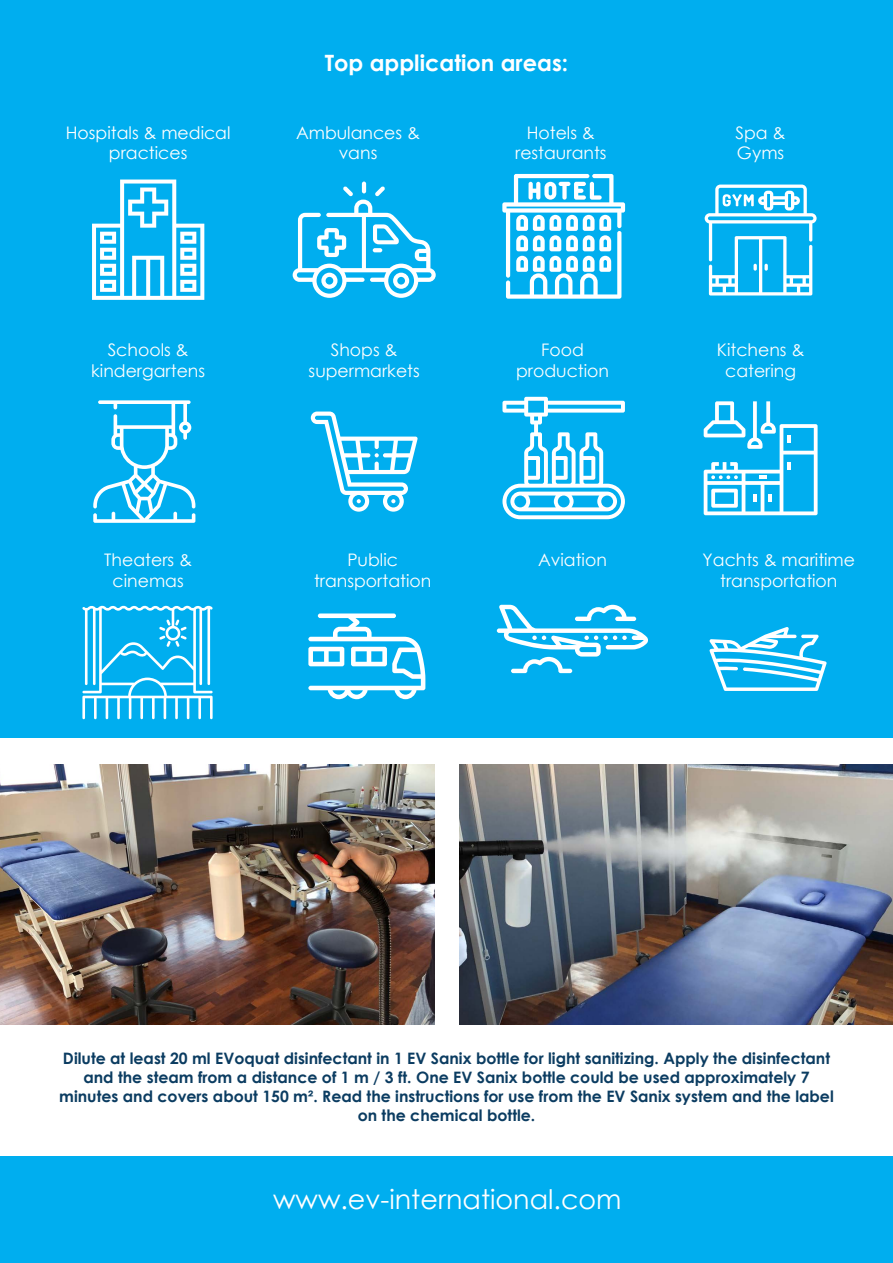
<style>
.page{position:relative;width:893px;height:1263px;background:#fff}
.page>*{position:absolute;margin:0;border:0;box-sizing:border-box;transform-origin:0 0}
.t1{font:27px "Century Gothic";color:#fff}
.t2{font:700 22.5px "Century Gothic";color:#fff}
.t3{font:17.25px/20.7px "Century Gothic";color:#fff;text-align:center}
.t4{font:700 15.75px/18.9px "Century Gothic";color:#0b3c61;text-align:center}
</style>
<div class="page">
<div style="left:0;top:0;width:893px;height:738px;background:#00aeef"></div>
<hr style="left:362px;top:182px;width:4px;height:11px;background:#fff;border-radius:2px">
<svg style="left:293px;top:186px;width:143px;height:112px"></svg>
<svg style="left:502px;top:397px;width:123px;height:122px"></svg>
<svg style="left:93px;top:400px;width:102px;height:123px"></svg>
<svg style="left:92px;top:180px;width:112px;height:120px"></svg>
<svg style="left:502px;top:174px;width:123px;height:125px"></svg>
<svg style="left:705px;top:185px;width:112px;height:110px"></svg>
<svg style="left:704px;top:401px;width:114px;height:114px"></svg>
<svg style="left:311px;top:411px;width:107px;height:101px"></svg>
<svg style="left:82px;top:606px;width:131px;height:113px"></svg>
<svg style="left:308px;top:613px;width:117px;height:86px"></svg>
<svg style="left:497px;top:605px;width:151px;height:68px"></svg>
<svg style="left:710px;top:627px;width:116px;height:64px"></svg>
<img style="left:0;top:765px;width:434px;height:260px">
<img style="left:459px;top:765px;width:434px;height:260px">
<div style="left:0;top:1156px;width:893px;height:107px;background:#00aeef"></div>
<h2 class="t2" style="left:325px;top:46px;width:245px">Top application areas:</h2>
<p class="t3" style="left:66px;top:122px;width:166px">Hospitals &amp; medical practices</p>
<p class="t3" style="left:736px;top:122px;width:52px;text-align:left">Spa &amp;<br>Gyms</p>
<p class="t3" style="left:296px;top:122px;width:126px">Ambulances &amp; vans</p>
<p class="t3" style="left:515px;top:122px;width:93px">Hotels &amp; restaurants</p>
<p class="t3" style="left:91px;top:340px;width:115px">Schools &amp; kindergartens</p>
<p class="t3" style="left:309px;top:340px;width:113px">Shops &amp; supermarkets</p>
<p class="t3" style="left:516px;top:340px;width:95px">Food production</p>
<p class="t3" style="left:717px;top:340px;width:89px">Kitchens &amp; catering</p>
<p class="t3" style="left:104px;top:549px;width:89px">Theaters &amp; cinemas</p>
<p class="t3" style="left:314px;top:549px;width:119px">Public transportation</p>
<p class="t3" style="left:538px;top:549px;width:70px">Aviation</p>
<p class="t3" style="left:703px;top:549px;width:154px">Yachts &amp; maritime transportation</p>
<p class="t4" style="left:59px;top:1048px;width:776px">Dilute at least 20 ml EVoquat disinfectant in 1 EV Sanix bottle for light sanitizing. Apply the disinfectant and the steam from a distance of 1 m / 3 ft. One EV Sanix bottle could be used approximately 7 minutes and covers about 150 m². Read the instructions for use from the EV Sanix system and the label on the chemical bottle.</p>
<h1 class="t1" style="left:273px;top:1180px;width:350px">www.ev-international.com</h1>
</div>
